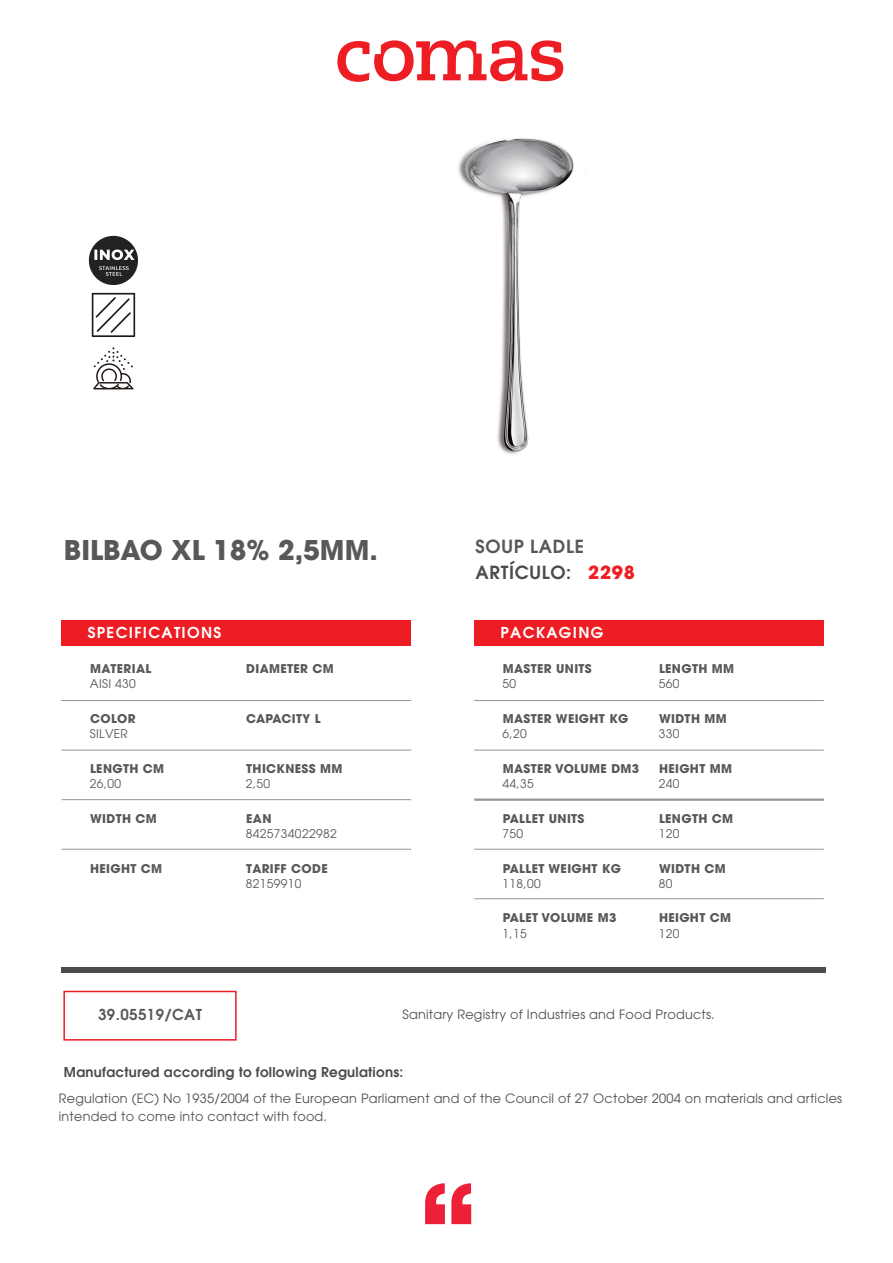
<style>
.page{position:relative;width:893px;height:1263px;background:#fff}
.page>*{position:absolute;margin:0;border:0;box-sizing:border-box;transform-origin:0 0}
.t1{font:700 27px "Avant Garde";color:#57585a}
.t2{font:600 18px/25.7px "Avant Garde";letter-spacing:.04em;color:#57585a}
.t3{font:600 15px "Avant Garde";letter-spacing:.09em;color:#fff}
.t4{font:600 15px "Avant Garde";letter-spacing:.03em;color:#57585a}
.t5{font:600 13.5px "Avant Garde";letter-spacing:.02em;color:#4b4c4d}
.t6{font:12.75px/18px "Avant Garde";letter-spacing:.02em;color:#4b4c4d}
.t7{font:700 12px "Avant Garde";letter-spacing:.03em;color:#57585a}
.t8{font:12px "Avant Garde";letter-spacing:.03em;color:#57585a}
.s1{color:#4b4c4d}
.s2{font-weight:700;color:#ee1d23}
</style>
<div class="page">
<svg style="left:425px;top:1183px;width:20px;height:41px"></svg>
<svg style="left:451px;top:1183px;width:20px;height:41px"></svg>
<svg style="left:337px;top:40px;width:226px;height:42px"></svg>
<div style="left:61px;top:620px;width:350px;height:25px;background:#ee1d23"></div>
<div style="left:61px;top:967px;width:765px;height:6px;background:#4b4c4d"></div>
<hr style="left:61px;top:700px;width:350px;height:1px;background:#939598">
<hr style="left:61px;top:750px;width:350px;height:1px;background:#939598">
<hr style="left:61px;top:799px;width:350px;height:1px;background:#939598">
<hr style="left:61px;top:849px;width:350px;height:1px;background:#939598">
<div style="left:474px;top:620px;width:350px;height:25px;background:#ee1d23"></div>
<hr style="left:474px;top:700px;width:350px;height:1px;background:#939598">
<hr style="left:474px;top:750px;width:350px;height:1px;background:#939598">
<hr style="left:474px;top:798px;width:350px;height:3px;background:#939598">
<hr style="left:474px;top:849px;width:350px;height:1px;background:#939598">
<hr style="left:474px;top:898px;width:350px;height:1px;background:#939598">
<div style="left:63px;top:991px;width:174px;height:49px;border:2px solid #ee1d23"></div>
<img style="left:88px;top:235px;width:50px;height:155px">
<img style="left:458px;top:138px;width:116px;height:316px">
<h1 class="t1" style="left:64px;top:532px;width:315px">BILBAO XL 18% 2,5MM.</h1>
<h2 class="t2" style="left:475px;top:533px;width:161px">SOUP LADLE<br><span class="s1">ARTÍCULO:</span> <span class="s2">2298</span></h2>
<p class="t3" style="left:88px;top:623px;width:135px">SPECIFICATIONS</p>
<p class="t7" style="left:90px;top:661px;width:63px">MATERIAL</p>
<p class="t7" style="left:246px;top:661px;width:89px">DIAMETER CM</p>
<p class="t3" style="left:500px;top:623px;width:104px">PACKAGING</p>
<p class="t7" style="left:503px;top:661px;width:91px">MASTER UNITS</p>
<p class="t7" style="left:659px;top:661px;width:77px">LENGTH MM</p>
<p class="t8" style="left:90px;top:677px;width:48px">AISI 430</p>
<p class="t8" style="left:502px;top:677px;width:15px">50</p>
<p class="t8" style="left:659px;top:677px;width:22px">560</p>
<p class="t7" style="left:90px;top:711px;width:47px">COLOR</p>
<p class="t7" style="left:246px;top:711px;width:76px">CAPACITY L</p>
<p class="t7" style="left:503px;top:711px;width:127px">MASTER WEIGHT KG</p>
<p class="t7" style="left:659px;top:711px;width:69px">WIDTH MM</p>
<p class="t8" style="left:90px;top:727px;width:40px">SILVER</p>
<p class="t8" style="left:502px;top:727px;width:26px">6,20</p>
<p class="t8" style="left:659px;top:727px;width:22px">330</p>
<p class="t7" style="left:90px;top:761px;width:76px">LENGTH CM</p>
<p class="t7" style="left:246px;top:761px;width:98px">THICKNESS MM</p>
<p class="t7" style="left:503px;top:761px;width:138px">MASTER VOLUME DM3</p>
<p class="t7" style="left:659px;top:761px;width:75px">HEIGHT MM</p>
<p class="t8" style="left:90px;top:777px;width:33px">26,00</p>
<p class="t8" style="left:246px;top:776px;width:26px">2,50</p>
<p class="t8" style="left:246px;top:826px;width:92px">8425734022982</p>
<p class="t7" style="left:90px;top:810px;width:68px">WIDTH CM</p>
<p class="t7" style="left:246px;top:810px;width:27px">EAN</p>
<p class="t8" style="left:502px;top:777px;width:33px">44,35</p>
<p class="t8" style="left:502px;top:826px;width:22px">750</p>
<p class="t7" style="left:503px;top:810px;width:83px">PALLET UNITS</p>
<p class="t8" style="left:659px;top:777px;width:22px">240</p>
<p class="t7" style="left:659px;top:810px;width:76px">LENGTH CM</p>
<p class="t8" style="left:659px;top:826px;width:22px">120</p>
<p class="t7" style="left:90px;top:860px;width:74px">HEIGHT CM</p>
<p class="t7" style="left:246px;top:860px;width:83px">TARIFF CODE</p>
<p class="t7" style="left:503px;top:860px;width:120px">PALLET WEIGHT KG</p>
<p class="t7" style="left:659px;top:860px;width:68px">WIDTH CM</p>
<p class="t8" style="left:246px;top:876px;width:57px">82159910</p>
<p class="t8" style="left:502px;top:876px;width:40px">118,00</p>
<p class="t8" style="left:659px;top:876px;width:15px">80</p>
<p class="t7" style="left:503px;top:910px;width:115px">PALET VOLUME M3</p>
<p class="t7" style="left:659px;top:910px;width:74px">HEIGHT CM</p>
<p class="t8" style="left:502px;top:926px;width:26px">1,15</p>
<p class="t8" style="left:659px;top:926px;width:22px">120</p>
<p class="t4" style="left:98px;top:1005px;width:105px">39.05519/CAT</p>
<p class="t6" style="left:402px;top:1006px;width:314px">Sanitary Registry of Industries and Food Products.</p>
<p class="t5" style="left:64px;top:1063px;width:341px">Manufactured according to following Regulations:</p>
<p class="t6" style="left:59px;top:1090px;width:785px">Regulation (EC) No 1935/2004 of the European Parliament and of the Council of 27 October 2004 on materials and articles intended to come into contact with food.</p>
</div>
